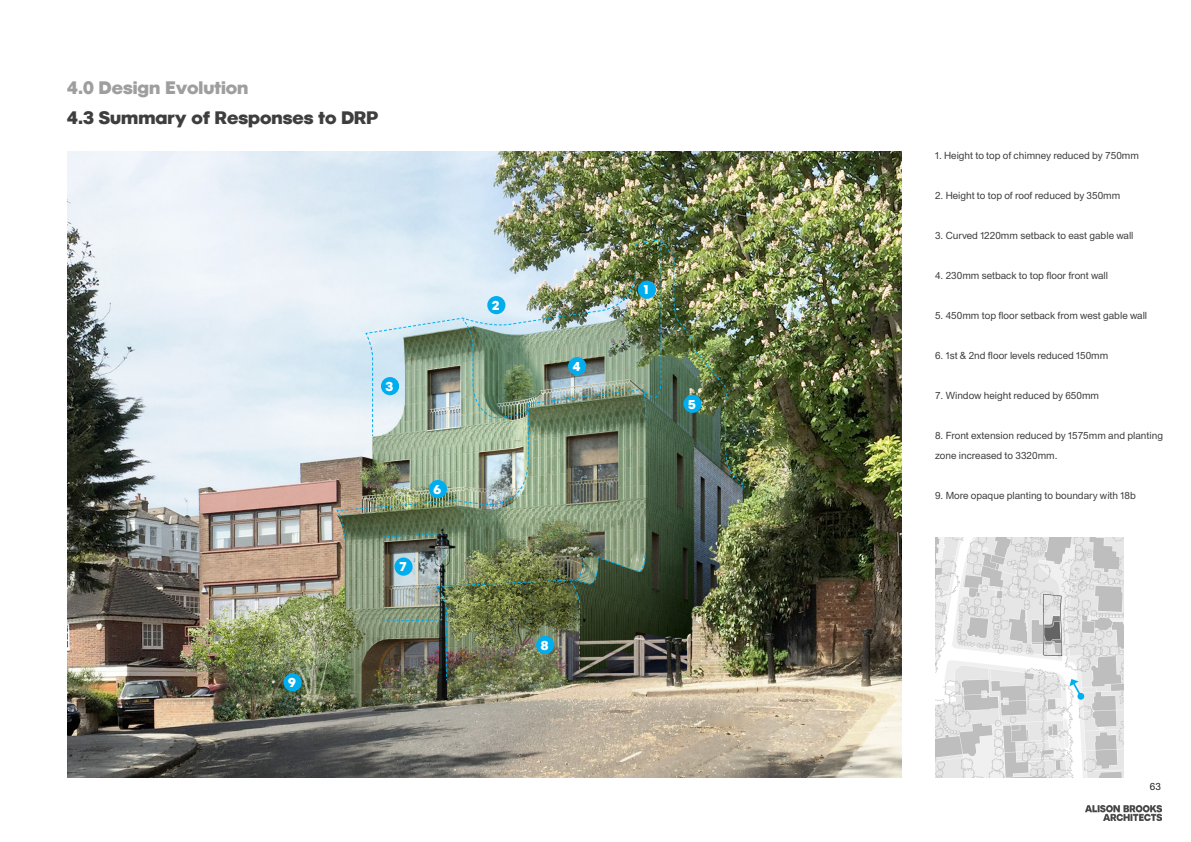
<style>
.page{position:relative;width:1191px;height:842px;background:#fff}
.page>*{position:absolute;margin:0;border:0;box-sizing:border-box;transform-origin:0 0}
.t1{font:18px/30px "A Bnormal";color:#3e3e3f}
.t2{font:12.8px "A Bnormal";color:#fff}
.t3{font:10px/20px "Union";color:#3e3e3f}
.t4{font:10px "Union";color:#231f20}
</style>
<div class="page">
<img style="left:1085px;top:806px;width:76px;height:14px">
<img style="left:67px;top:152px;width:834px;height:625px">
<img style="left:935px;top:537px;width:188px;height:240px">
<div style="left:283px;top:673px;width:19px;height:18px;background:#00aeef;border-radius:50%"></div>
<svg style="left:1069px;top:679px;width:14px;height:20px"></svg>
<img style="left:337px;top:238px;width:404px;height:443px">
<h1 class="t1" style="left:67px;top:72px;width:312px">4.0 Design Evolution<br>4.3 Summary of Responses to DRP</h1>
<p class="t2" style="left:288px;top:674px;width:9px">9</p>
<p class="t2" style="left:385px;top:378px;width:9px">3</p>
<p class="t2" style="left:399px;top:558px;width:9px">7</p>
<p class="t2" style="left:433px;top:481px;width:9px">6</p>
<p class="t2" style="left:492px;top:297px;width:9px">2</p>
<p class="t2" style="left:573px;top:358px;width:9px">4</p>
<p class="t2" style="left:541px;top:637px;width:9px">8</p>
<p class="t2" style="left:643px;top:281px;width:8px">1</p>
<p class="t2" style="left:688px;top:395px;width:9px">5</p>
<p class="t3" style="left:935px;top:146px;width:205px">1. Height to top of chimney reduced by 750mm</p>
<p class="t3" style="left:935px;top:186px;width:187px">2. Height to top of roof reduced by 350mm</p>
<p class="t3" style="left:935px;top:226px;width:200px">3. Curved 1220mm setback to east gable wall</p>
<p class="t3" style="left:935px;top:266px;width:175px">4. 230mm setback to top floor front wall</p>
<p class="t3" style="left:935px;top:306px;width:214px">5. 450mm top floor setback from west gable wall</p>
<p class="t3" style="left:935px;top:346px;width:175px">6. 1st &amp; 2nd floor levels reduced 150mm</p>
<p class="t3" style="left:935px;top:386px;width:166px">7. Window height reduced by 650mm</p>
<p class="t3" style="left:935px;top:426px;width:229px">8. Front extension reduced by 1575mm and planting zone increased to 3320mm.</p>
<p class="t3" style="left:935px;top:486px;width:202px">9. More opaque planting to boundary with 18b</p>
<p class="t4" style="left:1149px;top:781px;width:13px">63</p>
</div>
